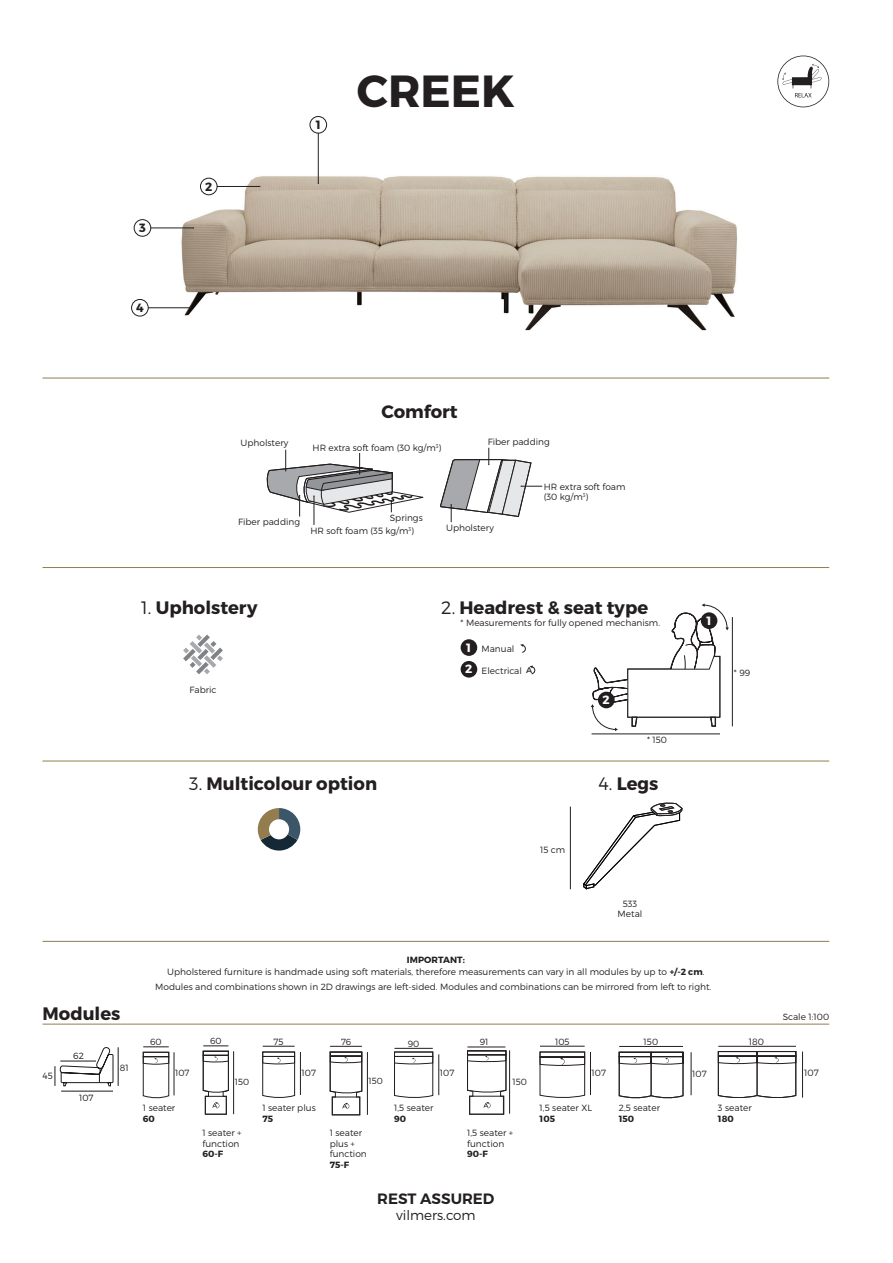
<style>
.page{position:relative;width:893px;height:1263px;background:#fff}
.page>*{position:absolute;margin:0;border:0;box-sizing:border-box;transform-origin:0 0}
.t1{font:700 45px "Montserrat";color:#231f20}
.t2{font:700 18px "Montserrat";color:#231f20}
.t3{font:600 15px "Montserrat";color:#231f20}
.t4{font:300 13.5px "Montserrat";color:#231f20}
.t5{font:700 12px "Montserrat";color:#231f20}
.t6{font:700 12px "Montserrat";color:#fff}
.t7{font:300 9.15px "Montserrat";color:#231f20}
.t8{font:300 9px/10.8px "Montserrat";color:#231f20}
.t9{font:700 9px "Montserrat";color:#231f20}
.t10{font:300 9px "Montserrat";color:#1a1a18}
.t11{font:300 8.85px "Montserrat";color:#231f20}
.t12{font:8.25px "Montserrat";color:#231f20}
.s1{font-weight:300}
.s2{font-weight:700}
</style>
<div class="page">
<img style="left:138px;top:122px;width:599px;height:209px">
<hr style="left:43px;top:378px;width:786px;height:1px;background:#937c4d">
<hr style="left:43px;top:567px;width:786px;height:1px;background:#937c4d">
<hr style="left:43px;top:1024px;width:786px;height:1px;background:#937c4d">
<hr style="left:43px;top:941px;width:786px;height:1px;background:#937c4d">
<hr style="left:43px;top:761px;width:786px;height:1px;background:#937c4d">
<svg style="left:267px;top:450px;width:156px;height:75px"></svg>
<svg style="left:440px;top:448px;width:102px;height:74px"></svg>
<svg style="left:183px;top:634px;width:40px;height:40px"></svg>
<hr style="left:540px;top:1046px;width:45px;height:1px;background:#231f20">
<hr style="left:590px;top:1052px;width:1px;height:43px;background:#231f20">
<svg style="left:540px;top:1051px;width:45px;height:47px"></svg>
<hr style="left:263px;top:1046px;width:32px;height:1px;background:#231f20">
<hr style="left:300px;top:1052px;width:1px;height:43px;background:#231f20">
<svg style="left:262px;top:1051px;width:33px;height:47px"></svg>
<hr style="left:394px;top:1048px;width:39px;height:1px;background:#231f20">
<hr style="left:438px;top:1054px;width:1px;height:41px;background:#231f20">
<svg style="left:394px;top:1051px;width:39px;height:47px"></svg>
<hr style="left:174px;top:1052px;width:1px;height:43px;background:#231f20">
<svg style="left:143px;top:1046px;width:27px;height:52px"></svg>
<svg style="left:777px;top:56px;width:52px;height:51px"></svg>
<div style="left:310px;top:116px;width:17px;height:17px;border:1px solid #231f20;border-radius:50%"></div>
<hr style="left:318px;top:133px;width:1px;height:50px;background:#231f20">
<div style="left:134px;top:219px;width:17px;height:17px;border:1px solid #231f20;border-radius:50%"></div>
<hr style="left:151px;top:228px;width:42px;height:1px;background:#231f20">
<div style="left:131px;top:299px;width:17px;height:17px;border:1px solid #231f20;border-radius:50%"></div>
<hr style="left:148px;top:307px;width:43px;height:1px;background:#231f20">
<div style="left:200px;top:178px;width:17px;height:17px;border:1px solid #231f20;border-radius:50%"></div>
<hr style="left:217px;top:186px;width:43px;height:1px;background:#231f20">
<hr style="left:467px;top:1047px;width:38px;height:1px;background:#231f20">
<hr style="left:509px;top:1050px;width:1px;height:64px;background:#231f20">
<svg style="left:467px;top:1050px;width:40px;height:64px"></svg>
<hr style="left:330px;top:1046px;width:32px;height:1px;background:#231f20">
<hr style="left:367px;top:1052px;width:1px;height:63px;background:#231f20">
<svg style="left:330px;top:1051px;width:33px;height:64px"></svg>
<hr style="left:233px;top:1051px;width:1px;height:63px;background:#231f20">
<svg style="left:203px;top:1045px;width:26px;height:69px"></svg>
<svg style="left:591px;top:603px;width:138px;height:128px"></svg>
<div style="left:701px;top:612px;width:16px;height:17px;background:#231f20;border-radius:50%"></div>
<div style="left:598px;top:692px;width:17px;height:16px;background:#231f20;border-radius:50%"></div>
<div style="left:461px;top:639px;width:16px;height:17px;background:#231f20;border-radius:50%"></div>
<div style="left:461px;top:661px;width:16px;height:17px;background:#231f20;border-radius:50%"></div>
<hr style="left:732px;top:617px;width:1px;height:109px;background:#231f20">
<hr style="left:592px;top:734px;width:128px;height:1px;background:#231f20">
<svg style="left:520px;top:644px;width:6px;height:9px"></svg>
<svg style="left:529px;top:666px;width:7px;height:8px"></svg>
<hr style="left:570px;top:807px;width:1px;height:82px;background:#231f20">
<svg style="left:583px;top:803px;width:99px;height:86px"></svg>
<hr style="left:619px;top:1046px;width:64px;height:1px;background:#231f20">
<hr style="left:691px;top:1052px;width:1px;height:43px;background:#231f20">
<svg style="left:619px;top:1051px;width:65px;height:47px"></svg>
<hr style="left:718px;top:1046px;width:78px;height:1px;background:#231f20">
<hr style="left:802px;top:1051px;width:1px;height:46px;background:#231f20">
<svg style="left:718px;top:1051px;width:78px;height:47px"></svg>
<hr style="left:118px;top:1047px;width:1px;height:39px;background:#1a1c19">
<hr style="left:61px;top:1091px;width:52px;height:1px;background:#1a1c19">
<svg style="left:55px;top:1047px;width:59px;height:39px"></svg>
<svg style="left:258px;top:808px;width:42px;height:42px"></svg>
<p class="t5" style="left:139px;top:220px;width:8px">3</p>
<p class="t5" style="left:136px;top:300px;width:9px">4</p>
<p class="t5" style="left:205px;top:179px;width:9px">2</p>
<p class="t5" style="left:316px;top:117px;width:6px">1</p>
<p class="t1" style="left:357px;top:63px;width:159px">CREEK</p>
<p class="t8" style="left:241px;top:437px;width:49px">Upholstery</p>
<p class="t2" style="left:382px;top:400px;width:78px">Comfort</p>
<p class="t8" style="left:313px;top:442px;width:130px">HR extra soft foam (30 kg/m<sup>3</sup>)</p>
<p class="t8" style="left:488px;top:436px;width:64px">Fiber padding</p>
<p class="t8" style="left:238px;top:517px;width:64px">Fiber padding</p>
<p class="t8" style="left:390px;top:512px;width:35px">Springs</p>
<p class="t8" style="left:310px;top:525px;width:105px">HR soft foam (35 kg/m<sup>3</sup>)</p>
<p class="t8" style="left:446px;top:522px;width:49px">Upholstery</p>
<p class="t8" style="left:544px;top:481px;width:83px">HR extra soft foam (30 kg/m<sup>3</sup>)</p>
<p class="t2" style="left:141px;top:596px;width:118px"><span class="s1">1.</span> Upholstery</p>
<p class="t8" style="left:189px;top:684px;width:29px">Fabric</p>
<p class="t2" style="left:189px;top:772px;width:189px"><span class="s1">3.</span> Multicolour option</p>
<p class="t2" style="left:441px;top:596px;width:208px"><span class="s1">2.</span> Headrest &amp; seat type</p>
<p class="t8" style="left:461px;top:618px;width:201px">* Measurements for fully opened mechanism.</p>
<p class="t12" style="left:526px;top:665px;width:8px">A</p>
<p class="t6" style="left:466px;top:640px;width:6px">1</p>
<p class="t6" style="left:465px;top:662px;width:9px">2</p>
<p class="t8" style="left:481px;top:643px;width:34px">Manual</p>
<p class="t8" style="left:481px;top:665px;width:42px">Electrical</p>
<p class="t6" style="left:602px;top:692px;width:9px">2</p>
<p class="t8" style="left:647px;top:734px;width:21px">* 150</p>
<p class="t9" style="left:407px;top:954px;width:60px">IMPORTANT:</p>
<p class="t8" style="left:540px;top:845px;width:27px">15 cm</p>
<p class="t2" style="left:598px;top:772px;width:61px"><span class="s1">4.</span> Legs</p>
<p class="t8" style="left:623px;top:898px;width:16px">533</p>
<p class="t8" style="left:618px;top:909px;width:26px">Metal</p>
<p class="t6" style="left:706px;top:613px;width:6px">1</p>
<p class="t8" style="left:167px;top:966px;width:539px">Upholstered furniture is handmade using soft materials, therefore measurements can vary in all modules by up to <span class="s2">+/-2 cm</span>.</p>
<p class="t8" style="left:155px;top:981px;width:558px">Modules and combinations shown in 2D drawings are left-sided. Modules and combinations can be mirrored from left to right.</p>
<p class="t8" style="left:734px;top:667px;width:18px">* 99</p>
<p class="t2" style="left:43px;top:1002px;width:79px">Modules</p>
<p class="t8" style="left:783px;top:1011px;width:48px">Scale 1:100</p>
<p class="t10" style="left:43px;top:1070px;width:12px">45</p>
<p class="t10" style="left:73px;top:1050px;width:12px">62</p>
<p class="t10" style="left:79px;top:1092px;width:16px">107</p>
<p class="t10" style="left:120px;top:1062px;width:10px">81</p>
<p class="t8" style="left:150px;top:1036px;width:13px">60</p>
<p class="t11" style="left:210px;top:1036px;width:13px">60</p>
<p class="t8" style="left:274px;top:1036px;width:12px">75</p>
<p class="t11" style="left:341px;top:1036px;width:12px">76</p>
<p class="t8" style="left:408px;top:1038px;width:13px">90</p>
<p class="t8" style="left:480px;top:1036px;width:10px">91</p>
<p class="t8" style="left:555px;top:1036px;width:16px">105</p>
<p class="t8" style="left:644px;top:1036px;width:16px">150</p>
<p class="t8" style="left:175px;top:1067px;width:16px">107</p>
<p class="t8" style="left:143px;top:1102px;width:34px">1 seater</p>
<p class="t9" style="left:143px;top:1113px;width:14px">60</p>
<p class="t11" style="left:235px;top:1076px;width:16px">150</p>
<p class="t8" style="left:302px;top:1067px;width:16px">107</p>
<p class="t8" style="left:262px;top:1102px;width:55px">1 seater plus</p>
<p class="t9" style="left:262px;top:1113px;width:12px">75</p>
<p class="t11" style="left:368px;top:1076px;width:16px">150</p>
<p class="t8" style="left:440px;top:1067px;width:16px">107</p>
<p class="t8" style="left:394px;top:1102px;width:41px">1,5 seater</p>
<p class="t9" style="left:394px;top:1113px;width:14px">90</p>
<p class="t8" style="left:512px;top:1076px;width:16px">150</p>
<p class="t8" style="left:592px;top:1067px;width:16px">107</p>
<p class="t8" style="left:540px;top:1102px;width:54px">1,5 seater XL</p>
<p class="t9" style="left:540px;top:1113px;width:17px">105</p>
<p class="t8" style="left:619px;top:1102px;width:43px">2,5 seater</p>
<p class="t9" style="left:619px;top:1113px;width:17px">150</p>
<p class="t8" style="left:202px;top:1127px;width:41px">1 seater + function</p>
<p class="t9" style="left:202px;top:1148px;width:22px">60-F</p>
<p class="t8" style="left:330px;top:1127px;width:39px">1 seater plus + function</p>
<p class="t9" style="left:330px;top:1159px;width:21px">75-F</p>
<p class="t8" style="left:467px;top:1127px;width:48px">1,5 seater + function</p>
<p class="t9" style="left:467px;top:1148px;width:22px">90-F</p>
<h3 class="t3" style="left:377px;top:1190px;width:119px">REST ASSURED</h3>
<h3 class="t4" style="left:396px;top:1207px;width:81px">vilmers.com</h3>
<p class="t8" style="left:692px;top:1068px;width:16px">107</p>
<p class="t7" style="left:749px;top:1036px;width:17px">180</p>
<p class="t8" style="left:718px;top:1102px;width:35px">3 seater</p>
<p class="t9" style="left:718px;top:1113px;width:17px">180</p>
<p class="t7" style="left:804px;top:1067px;width:16px">107</p>
</div>
